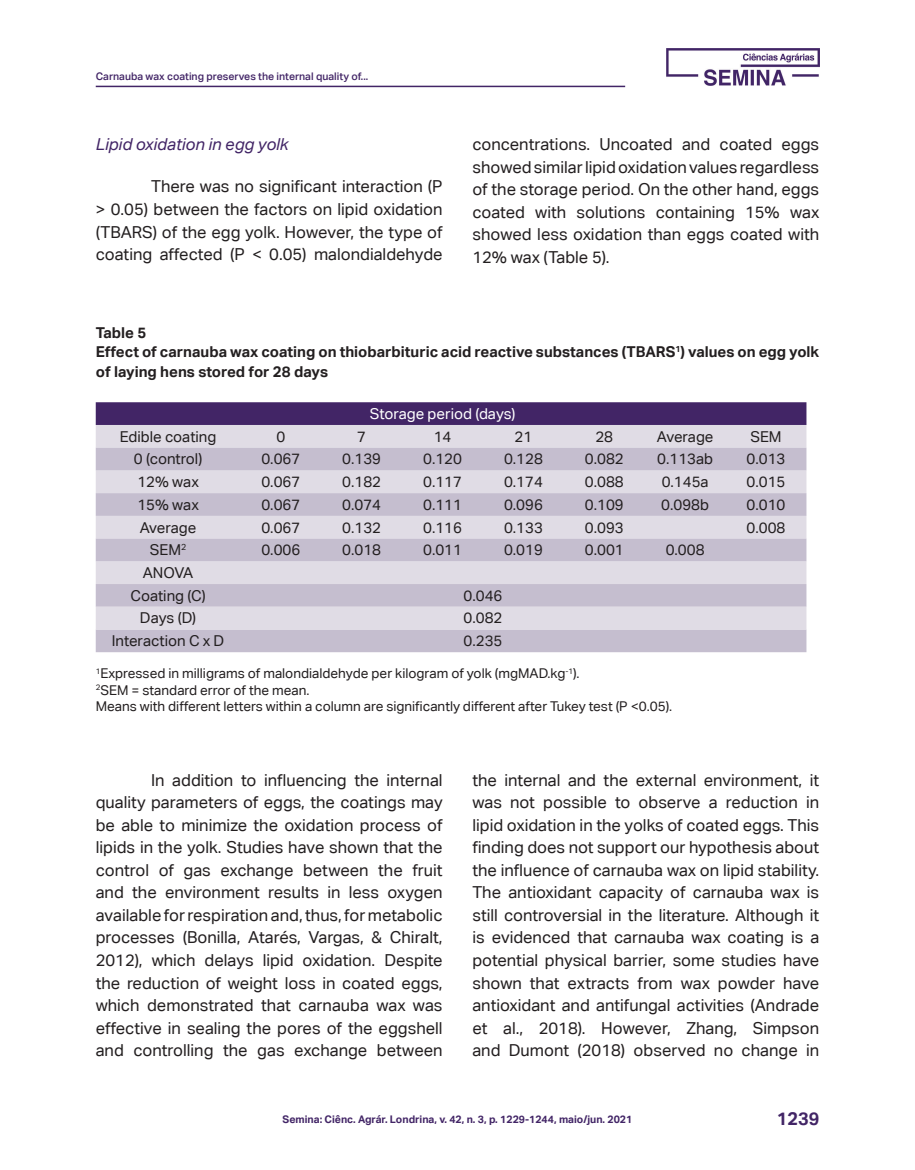
<style>
.page{position:relative;width:915px;height:1170px;background:#fff}
.page>*{position:absolute;margin:0;border:0;box-sizing:border-box;transform-origin:0 0}
.t1{font:700 18px "Aktiv Grotesk Corp";color:#422566}
.corpo_do_texto{font:16.5px/22.5px "Aktiv Grotesk Corp";color:#231f20;text-align:justify}
.corpo_do_texto-2{font:italic 16.5px "Aktiv Grotesk Corp";color:#422566}
.texto_tabela{font:15px "Aktiv Grotesk Corp";color:#231f20}
.título_Tabela{font:700 15px/19.5px "Aktiv Grotesk Corp";color:#231f20}
.texto_tabela-2{font:15px "Aktiv Grotesk Corp";color:#fff}
.legenda_de_tabela{font:13.5px "Aktiv Grotesk Corp";color:#231f20}
.t2{font:700 10.5px "Aktiv Grotesk Corp";color:#422566}
.t3{font:500 10.5px "Aktiv Grotesk Corp";color:#422566}
</style>
<div class="page">
<hr style="left:96px;top:86px;width:529px;height:1px;background:#422566">
<img style="left:666px;top:48px;width:152px;height:37px">
<div style="left:96px;top:402px;width:710px;height:23px;background:#422566"></div>
<div style="left:96px;top:425px;width:710px;height:22px;background:#e0dce5"></div>
<svg style="left:96px;top:447px;width:710px;height:205px;background:#cfc9d7"></svg>
<div style="left:96px;top:606px;width:710px;height:23px;background:#e0dce5"></div>
<p class="t3" style="left:96px;top:69px;width:274px">Carnauba wax coating preserves the internal quality of...</p>
<p class="corpo_do_texto-2" style="left:96px;top:134px;width:194px">Lipid oxidation in egg yolk</p>
<p class="corpo_do_texto" style="left:96px;top:175px;width:348px;text-indent:55px">There was no significant interaction (P &gt; 0.05) between the factors on lipid oxidation (TBARS) of the egg yolk. However, the type of coating affected (P &lt; 0.05) malondialdehyde</p>
<p class="corpo_do_texto" style="left:472px;top:133px;width:348px">concentrations. Uncoated and coated eggs showed similar lipid oxidation values regardless of the storage period. On the other hand, eggs coated with solutions containing 15% wax showed less oxidation than eggs coated with 12% wax (Table 5).</p>
<p class="título_Tabela" style="left:96px;top:322px;width:52px">Table 5</p>
<p class="título_Tabela" style="left:96px;top:342px;width:724px">Effect of carnauba wax coating on thiobarbituric acid reactive substances (TBARS<sup>1</sup>) values on egg yolk of laying hens stored for 28 days</p>
<p class="texto_tabela-2" style="left:369px;top:405px;width:147px">Storage period (days)</p>
<p class="texto_tabela" style="left:120px;top:427px;width:98px">Edible coating</p>
<p class="texto_tabela" style="left:276px;top:427px;width:10px">0</p>
<p class="texto_tabela" style="left:357px;top:427px;width:10px">7</p>
<p class="texto_tabela" style="left:433px;top:427px;width:19px">14</p>
<p class="texto_tabela" style="left:514px;top:427px;width:19px">21</p>
<p class="texto_tabela" style="left:595px;top:427px;width:19px">28</p>
<p class="texto_tabela" style="left:656px;top:427px;width:58px">Average</p>
<p class="texto_tabela" style="left:750px;top:427px;width:33px">SEM</p>
<p class="texto_tabela" style="left:134px;top:450px;width:70px">0 (control)</p>
<p class="texto_tabela" style="left:261px;top:450px;width:40px">0.067</p>
<p class="texto_tabela" style="left:342px;top:450px;width:40px">0.139</p>
<p class="texto_tabela" style="left:423px;top:450px;width:40px">0.120</p>
<p class="texto_tabela" style="left:504px;top:450px;width:40px">0.128</p>
<p class="texto_tabela" style="left:584px;top:450px;width:40px">0.082</p>
<p class="texto_tabela" style="left:657px;top:450px;width:57px">0.113ab</p>
<p class="texto_tabela" style="left:746px;top:450px;width:40px">0.013</p>
<p class="texto_tabela" style="left:137px;top:473px;width:63px">12% wax</p>
<p class="texto_tabela" style="left:261px;top:473px;width:40px">0.067</p>
<p class="texto_tabela" style="left:342px;top:473px;width:40px">0.182</p>
<p class="texto_tabela" style="left:423px;top:473px;width:40px">0.117</p>
<p class="texto_tabela" style="left:504px;top:473px;width:40px">0.174</p>
<p class="texto_tabela" style="left:584px;top:473px;width:40px">0.088</p>
<p class="texto_tabela" style="left:661px;top:473px;width:48px">0.145a</p>
<p class="texto_tabela" style="left:746px;top:473px;width:40px">0.015</p>
<p class="texto_tabela" style="left:137px;top:495px;width:63px">15% wax</p>
<p class="texto_tabela" style="left:261px;top:495px;width:40px">0.067</p>
<p class="texto_tabela" style="left:342px;top:495px;width:40px">0.074</p>
<p class="texto_tabela" style="left:423px;top:495px;width:40px">0.111</p>
<p class="texto_tabela" style="left:504px;top:495px;width:40px">0.096</p>
<p class="texto_tabela" style="left:584px;top:495px;width:40px">0.109</p>
<p class="texto_tabela" style="left:661px;top:495px;width:49px">0.098b</p>
<p class="texto_tabela" style="left:746px;top:495px;width:40px">0.010</p>
<p class="texto_tabela" style="left:140px;top:518px;width:58px">Average</p>
<p class="texto_tabela" style="left:261px;top:518px;width:40px">0.067</p>
<p class="texto_tabela" style="left:342px;top:518px;width:40px">0.132</p>
<p class="texto_tabela" style="left:423px;top:518px;width:40px">0.116</p>
<p class="texto_tabela" style="left:504px;top:518px;width:40px">0.133</p>
<p class="texto_tabela" style="left:584px;top:518px;width:40px">0.093</p>
<p class="texto_tabela" style="left:746px;top:518px;width:40px">0.008</p>
<p class="texto_tabela" style="left:150px;top:541px;width:38px">SEM<sup>2</sup></p>
<p class="texto_tabela" style="left:261px;top:541px;width:40px">0.006</p>
<p class="texto_tabela" style="left:342px;top:541px;width:40px">0.018</p>
<p class="texto_tabela" style="left:423px;top:541px;width:40px">0.011</p>
<p class="texto_tabela" style="left:504px;top:541px;width:40px">0.019</p>
<p class="texto_tabela" style="left:584px;top:541px;width:40px">0.001</p>
<p class="texto_tabela" style="left:665px;top:541px;width:40px">0.008</p>
<p class="texto_tabela" style="left:143px;top:564px;width:52px">ANOVA</p>
<p class="texto_tabela" style="left:130px;top:586px;width:77px">Coating (C)</p>
<p class="texto_tabela" style="left:463px;top:586px;width:40px">0.046</p>
<p class="texto_tabela" style="left:140px;top:609px;width:58px">Days (D)</p>
<p class="texto_tabela" style="left:463px;top:609px;width:40px">0.082</p>
<p class="texto_tabela" style="left:112px;top:632px;width:114px">Interaction C x D</p>
<p class="texto_tabela" style="left:463px;top:632px;width:40px">0.235</p>
<p class="legenda_de_tabela" style="left:96px;top:665px;width:485px"><sup>1</sup>Expressed in milligrams of malondialdehyde per kilogram of yolk (mgMAD.kg<sup>-1</sup>).</p>
<p class="legenda_de_tabela" style="left:96px;top:681px;width:215px"><sup>2</sup>SEM = standard error of the mean.</p>
<p class="legenda_de_tabela" style="left:96px;top:698px;width:577px">Means with different letters within a column are significantly different after Tukey test (P &lt;0.05).</p>
<p class="corpo_do_texto" style="left:96px;top:768px;width:348px;text-indent:55px">In addition to influencing the internal quality parameters of eggs, the coatings may be able to minimize the oxidation process of lipids in the yolk. Studies have shown that the control of gas exchange between the fruit and the environment results in less oxygen available for respiration and, thus, for metabolic processes (Bonilla, Atarés, Vargas, &amp; Chiralt, 2012), which delays lipid oxidation. Despite the reduction of weight loss in coated eggs, which demonstrated that carnauba wax was effective in sealing the pores of the eggshell and controlling the gas exchange between</p>
<p class="corpo_do_texto" style="left:472px;top:768px;width:348px">the internal and the external environment, it was not possible to observe a reduction in lipid oxidation in the yolks of coated eggs. This finding does not support our hypothesis about the influence of carnauba wax on lipid stability.<br>The antioxidant capacity of carnauba wax is still controversial in the literature. Although it is evidenced that carnauba wax coating is a potential physical barrier, some studies have shown that extracts from wax powder have antioxidant and antifungal activities (Andrade et al., 2018). However, Zhang, Simpson and Dumont (2018) observed no change in</p>
<p class="t2" style="left:282px;top:1112px;width:351px">Semina: Ciênc. Agrár. Londrina, v. 42, n. 3, p. 1229-1244, maio/jun. 2021</p>
<p class="t1" style="left:776px;top:1107px;width:44px">1239</p>
</div>
